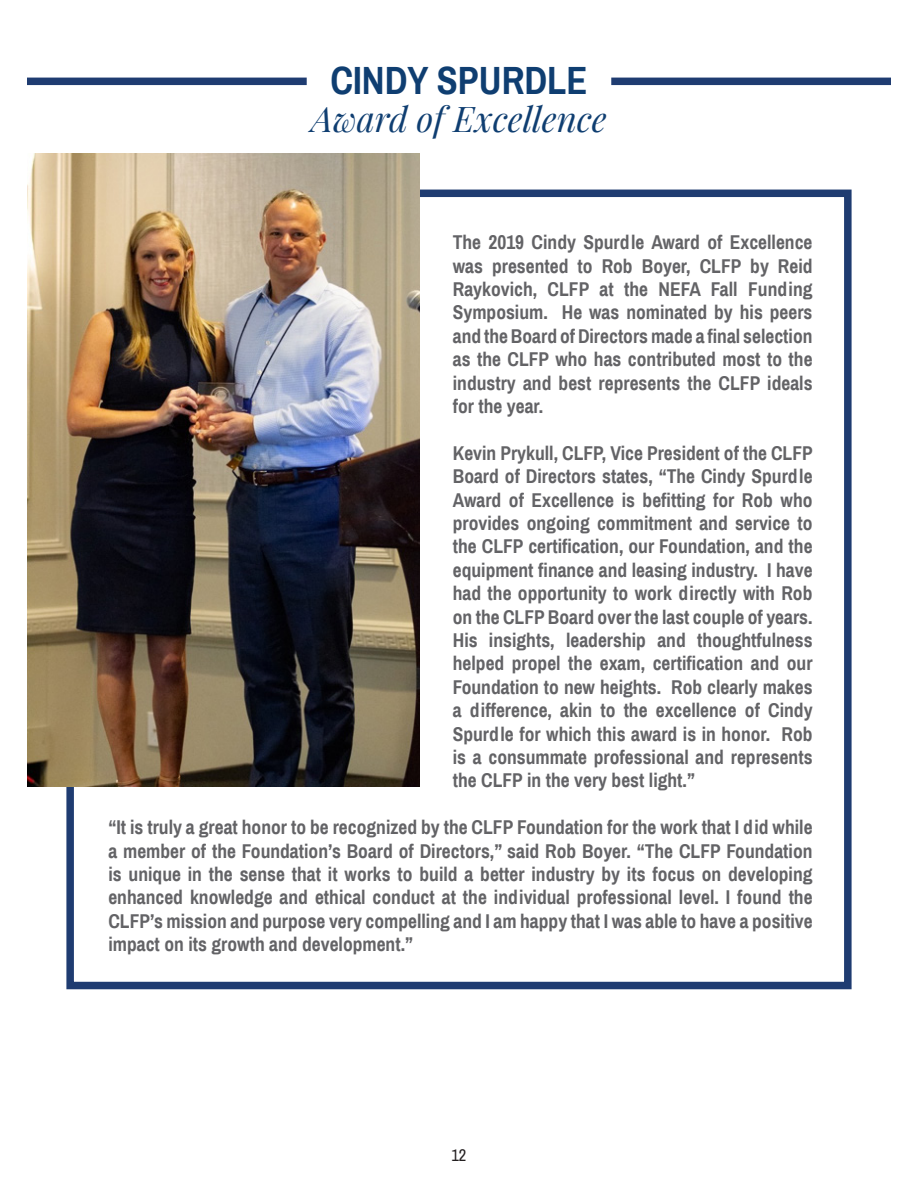
<style>
.page{position:relative;width:918px;height:1188px;background:#fff}
.page>*{position:absolute;margin:0;border:0;box-sizing:border-box;transform-origin:0 0}
.t1{font:700 38.55px "Archivo Narrow";color:#0f3e71}
.t2{font:italic 34.65px "Playfair Display";color:#0f3e71}
.t3{font:700 19.5px/23.4px "Archivo Narrow";color:#636366;text-align:justify}
.t4{font:16.5px "Archivo Narrow";color:#231f20}
</style>
<div class="page">
<div style="left:611px;top:78px;width:280px;height:7px;background:#1f3c71"></div>
<div style="left:27px;top:78px;width:280px;height:7px;background:#1f3c71"></div>
<div style="left:66px;top:190px;width:786px;height:799px;border:8px solid #1f3c71"></div>
<img style="left:27px;top:153px;width:392px;height:633px">
<p class="t1" style="left:330px;top:54px;width:259px">CINDY SPURDLE</p>
<p class="t2" style="left:311px;top:92px;width:297px">Award of Excellence</p>
<p class="t3" style="left:453px;top:230px;width:361px">The 2019 Cindy Spurdle Award of Excellence was presented to Rob Boyer, CLFP by Reid Raykovich, CLFP at the NEFA Fall Funding Symposium. He was nominated by his peers and the Board of Directors made a final selection as the CLFP who has contributed most to the industry and best represents the CLFP ideals for the year.</p>
<p class="t3" style="left:453px;top:440px;width:362px">Kevin Prykull, CLFP, Vice President of the CLFP Board of Directors states, “The Cindy Spurdle Award of Excellence is befitting for Rob who provides ongoing commitment and service to the CLFP certification, our Foundation, and the equipment finance and leasing industry. I have had the opportunity to work directly with Rob on the CLFP Board over the last couple of years.<br>His insights, leadership and thoughtfulness helped propel the exam, certification and our Foundation to new heights. Rob clearly makes a difference, akin to the excellence of Cindy Spurdle for which this award is in honor. Rob is a consummate professional and represents the CLFP in the very best light.”</p>
<p class="t3" style="left:108px;top:815px;width:706px">“It is truly a great honor to be recognized by the CLFP Foundation for the work that I did while a member of the Foundation’s Board of Directors,” said Rob Boyer. “The CLFP Foundation is unique in the sense that it works to build a better industry by its focus on developing enhanced knowledge and ethical conduct at the individual professional level. I found the CLFP’s mission and purpose very compelling and I am happy that I was able to have a positive impact on its growth and development.”</p>
<p class="t4" style="left:451px;top:1144px;width:17px">12</p>
</div>
